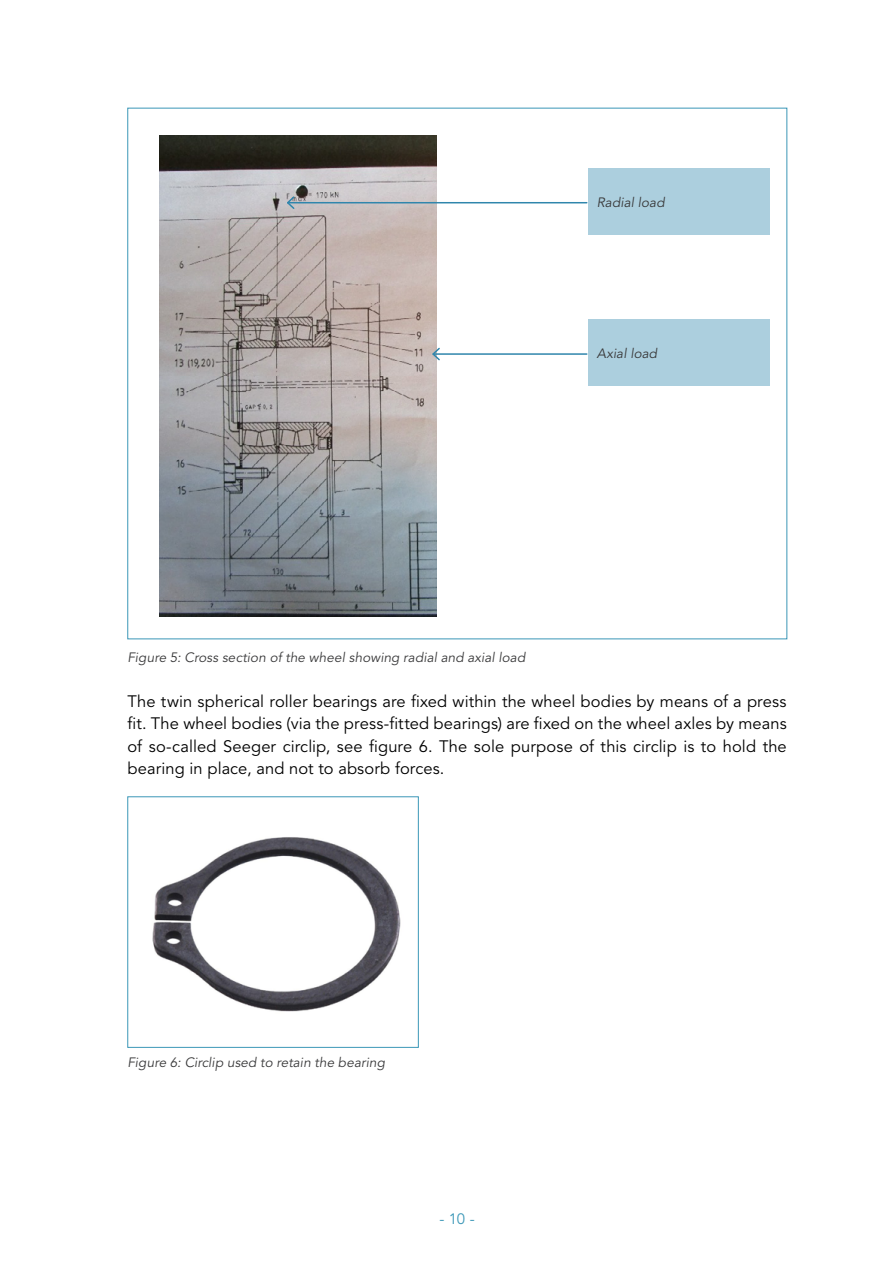
<style>
.page{position:relative;width:893px;height:1263px;background:#fff}
.page>*{position:absolute;margin:0;border:0;box-sizing:border-box;transform-origin:0 0}
.Bodytekst{font:16.5px/22.5px "Avenir LT Std";letter-spacing:.005em;color:#000;text-align:justify}
.t1{font:15px "Avenir LT Std";color:#3b97b7}
.Bijschrift{font:italic 13.5px "Avenir LT Std";letter-spacing:.005em;color:#39393a}
.Bijschrift_figuren{font:italic 13.5px "Avenir LT Std";letter-spacing:.005em;color:#39393a}
</style>
<div class="page">
<img style="left:152px;top:837px;width:249px;height:175px">
<img style="left:160px;top:135px;width:276px;height:482px">
<div style="left:588px;top:168px;width:182px;height:66px;background:#accfde"></div>
<hr style="left:288px;top:202px;width:299px;height:1px;background:#3086ac">
<svg style="left:285px;top:195px;width:11px;height:15px"></svg>
<div style="left:588px;top:320px;width:182px;height:66px;background:#accfde"></div>
<hr style="left:433px;top:353px;width:154px;height:2px;background:#3086ac">
<svg style="left:431px;top:346px;width:10px;height:16px"></svg>
<p class="Bijschrift_figuren" style="left:597px;top:194px;width:69px">Radial load</p>
<p class="Bijschrift_figuren" style="left:597px;top:345px;width:62px">Axial load</p>
<p class="Bijschrift" style="left:128px;top:649px;width:399px">Figure 5: Cross section of the wheel showing radial and axial load</p>
<p class="Bodytekst" style="left:128px;top:690px;width:661px">The twin spherical roller bearings are fixed within the wheel bodies by means of a press fit. The wheel bodies (via the press-fitted bearings) are fixed on the wheel axles by means of so-called Seeger circlip, see figure 6. The sole purpose of this circlip is to hold the bearing in place, and not to absorb forces.</p>
<p class="Bijschrift" style="left:128px;top:1054px;width:259px">Figure 6: Circlip used to retain the bearing</p>
<p class="t1" style="left:439px;top:1210px;width:37px">- 10 -</p>
</div>
